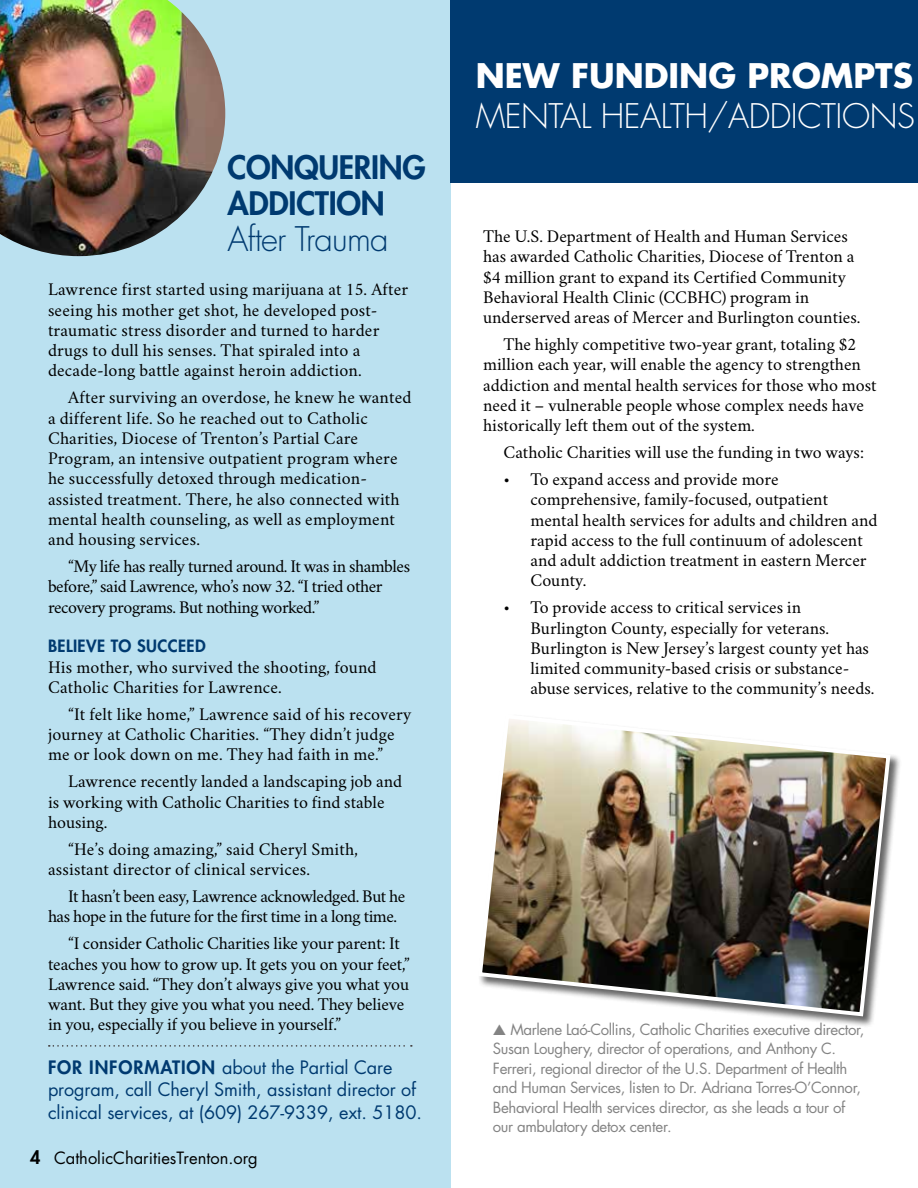
<style>
.page{position:relative;width:918px;height:1188px;background:#fff}
.page>*{position:absolute;margin:0;border:0;box-sizing:border-box;transform-origin:0 0}
.t1{font:300 33px "Futura Std";letter-spacing:-.015em;color:#fff}
.t2{font:700 33px "Futura Std";color:#fff}
.t3{font:300 33px "Futura Std";letter-spacing:-.025em;color:#003a70}
.t4{font:800 31.5px/36px "Futura Std";letter-spacing:-.01em;color:#003a70}
.t5{font:18px/20.2px "Crimson";color:#000}
.t6{font:18px/20.2px "Crimson";letter-spacing:-.025em;color:#000}
.t7{font:18px/22.5px "Futura Std";letter-spacing:-.005em;color:#003a70}
.t8{font:16.5px "Futura Std";color:#000}
.t9{font:800 16.5px "Futura Std";letter-spacing:.025em;color:#003a70}
.t10{font:15px/19.5px "Futura Std";letter-spacing:-.025em;color:#838383}
.s1{font-weight:800}
.s2{font-weight:800;font-size:18px}
</style>
<div class="page">
<div style="left:0;top:0;width:451px;height:1188px;background:#bbe1f0"></div>
<div style="left:478px;top:714px;width:424px;height:313px;background:#000;opacity:.6"></div>
<img style="left:478px;top:714px;width:415px;height:305px">
<div style="left:451px;top:0;width:467px;height:183px;background:#003a70"></div>
<svg style="left:49px;top:1045px;width:363px;height:2px"></svg>
<img style="left:0;top:0;width:225px;height:256px">
<h2 class="t4" style="left:228px;top:150px;width:200px">CONQUERING<br>ADDICTION</h2>
<h1 class="t3" style="left:228px;top:219px;width:162px">After Trauma</h1>
<p class="t5" style="left:48px;top:277px;width:362px">Lawrence first started using marijuana at 15. After seeing his mother get shot, he developed post&shy;traumatic stress disorder and turned to harder drugs to dull his senses. That spiraled into a decade-long battle against heroin addiction.</p>
<p class="t5" style="left:48px;top:385px;width:365px;text-indent:20px">After surviving an overdose, he knew he wanted a different life. So he reached out to Catholic Charities, Diocese of Trenton’s Partial Care Program, an intensive outpatient program where he successfully detoxed through medication&shy;assisted treatment. There, he also connected with mental health counseling, as well as employment and housing services.</p>
<p class="t6" style="left:48px;top:554px;width:364px;text-indent:20px">“My life has really turned around. It was in shambles before,” said Lawrence, who’s now 32. “I tried other recovery programs. But nothing worked.”</p>
<p class="t9" style="left:48px;top:636px;width:159px">BELIEVE TO SUCCEED</p>
<p class="t5" style="left:48px;top:654px;width:330px">His mother, who survived the shooting, found<br>Catholic Charities for Lawrence.</p>
<p class="t5" style="left:48px;top:702px;width:365px;text-indent:20px">“It felt like home,” Lawrence said of his recovery journey at Catholic Charities. “They didn’t judge me or look down on me. They had faith in me.”</p>
<p class="t5" style="left:48px;top:769px;width:356px;text-indent:20px">Lawrence recently landed a landscaping job and is working with Catholic Charities to find stable housing.</p>
<p class="t5" style="left:48px;top:837px;width:311px;text-indent:20px">“He’s doing amazing,” said Cheryl Smith, assistant director of clinical services.</p>
<p class="t6" style="left:48px;top:884px;width:359px;text-indent:20px">It hasn’t been easy, Lawrence acknowledged. But he has hope in the future for the first time in a long time.</p>
<p class="t5" style="left:48px;top:931px;width:363px;text-indent:20px">“I consider Catholic Charities like your parent: It teaches you how to grow up. It gets you on your feet,” Lawrence said. “They don’t always give you what you want. But they give you what you need. They believe in you, especially if you believe in yourself.”</p>
<p class="t7" style="left:48px;top:1056px;width:375px"><span class="s1">FOR INFORMATION</span> about the Partial Care program, call Cheryl Smith, assistant director of clinical services, at (609) 267-9339, ext. 5180.</p>
<p class="t8" style="left:54px;top:1147px;width:194px">catholiccharit estrenton.org</p>
<p class="t8" style="left:30px;top:1147px;width:229px"><span class="s2">4</span> CatholicCharitiesTrenton.org</p>
<h1 class="t2" style="left:476px;top:54px;width:439px">NEW FUNDING PROMPTS</h1>
<h1 class="t1" style="left:476px;top:96px;width:441px">MENTAL HEALTH/ADDICTIONS</h1>
<p class="t5" style="left:483px;top:224px;width:379px">The U.S. Department of Health and Human Services has awarded Catholic Charities, Diocese of Trenton a $4 million grant to expand its Certified Community Behavioral Health Clinic (CCBHC) program in underserved areas of Mercer and Burlington counties.</p>
<p class="t5" style="left:483px;top:332px;width:395px;text-indent:20px">The highly competitive two-year grant, totaling $2 million each year, will enable the agency to strengthen addiction and mental health services for those who most need it – vulnerable people whose complex needs have historically left them out of the system.</p>
<p class="t5" style="left:503px;top:440px;width:362px">Catholic Charities will use the funding in two ways:</p>
<p class="t5" style="left:530px;top:467px;width:348px;text-indent:-27px">• To expand access and provide more comprehensive, family-focused, outpatient mental health services for adults and children and rapid access to the full continuum of adolescent and adult addiction treatment in eastern Mercer County.</p>
<p class="t5" style="left:530px;top:595px;width:346px;text-indent:-27px">• To provide access to critical services in Burlington County, especially for veterans.<br>Burlington is New Jersey’s largest county yet has limited community-based crisis or substance&shy;abuse services, relative to the community’s needs.</p>
<p class="t10" style="left:493px;top:1020px;width:373px">▲ Marlene Laó-Collins, Catholic Charities executive director, Susan Loughery, director of operations, and Anthony C.<br>Ferreri, regional director of the U.S. Department of Health and Human Services, listen to Dr. Adriana Torres-O’Connor, Behavioral Health services director, as she leads a tour of our ambulatory detox center.</p>
</div>
